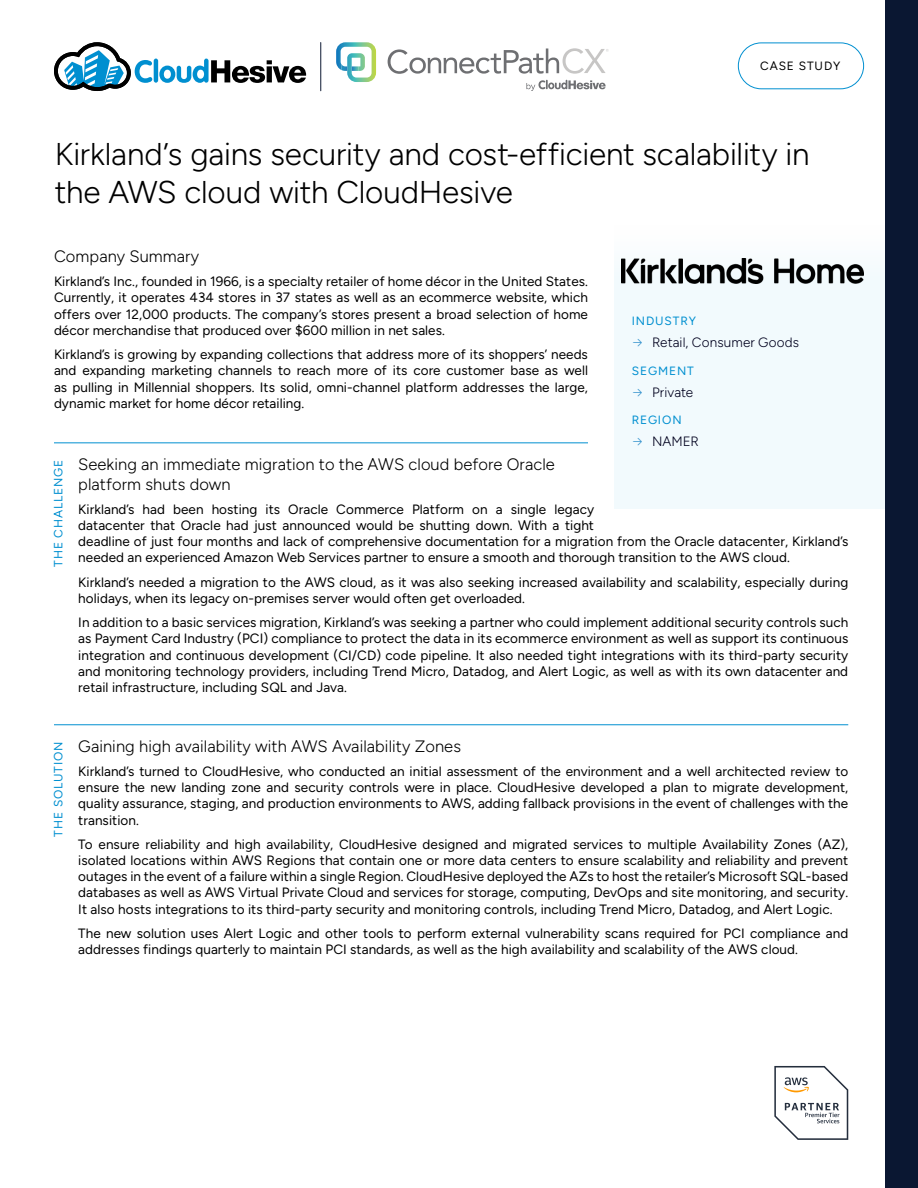
<style>
.page{position:relative;width:918px;height:1188px;background:#fff}
.page>*{position:absolute;margin:0;border:0;box-sizing:border-box;transform-origin:0 0}
.t1{font:300 31.5px/37.8px "Figtree";letter-spacing:-.005em;color:#000}
.t2{font:300 16.5px/19.8px "Figtree";letter-spacing:.005em;color:#000}
.t3{font:13.5px/16.2px "Figtree";letter-spacing:.005em;color:#000;text-align:justify}
.t4{font:300 13.5px "Figtree";letter-spacing:.01em;color:#00001d}
.t5{font:12px "Figtree";letter-spacing:.075em;color:#008fd0}
.t6{font:12px "Figtree";letter-spacing:.075em;color:#000}
.s1{font-family:"Inter";font-weight:400;font-size:12px;color:#3190cc}
</style>
<div class="page">
<div style="left:885px;top:0;width:33px;height:1188px;background:#0a1732"></div>
<div style="left:738px;top:43px;width:126px;height:46px;border:1px solid #008fd0;border-radius:23px"></div>
<hr style="left:154px;top:59px;width:4px;height:24px;background:#008fd0;border-radius:2px">
<svg style="left:159px;top:59px;width:147px;height:24px"></svg>
<svg style="left:54px;top:42px;width:98px;height:49px"></svg>
<svg style="left:336px;top:42px;width:36px;height:36px"></svg>
<svg style="left:388px;top:48px;width:221px;height:26px"></svg>
<svg style="left:526px;top:80px;width:80px;height:11px"></svg>
<hr style="left:321px;top:43px;width:1px;height:48px;background:#0c1832">
<hr style="left:54px;top:443px;width:534px;height:1px;background:#008fd0">
<hr style="left:54px;top:725px;width:794px;height:1px;background:#008fd0">
<svg style="left:774px;top:1066px;width:74px;height:74px"></svg>
<div style="left:614px;top:225px;width:271px;height:284px;background:#f2fafd"></div>
<img style="left:621px;top:258px;width:242px;height:25px">
<p class="t6" style="left:760px;top:59px;width:82px">CASE STUDY</p>
<h1 class="t1" style="left:55px;top:135px;width:756px">Kirkland’s gains security and cost-efficient scalability in the AWS cloud with CloudHesive</h1>
<p class="t2" style="left:54px;top:246px;width:147px">Company Summary</p>
<p class="t3" style="left:54px;top:273px;width:536px">Kirkland’s Inc., founded in 1966, is a specialty retailer of home décor in the United States.<br>Currently, it operates 434 stores in 37 states as well as an ecommerce website, which offers over 12,000 products. The company’s stores present a broad selection of home décor merchandise that produced over $600 million in net sales.</p>
<p class="t3" style="left:54px;top:346px;width:536px">Kirkland’s is growing by expanding collections that address more of its shoppers’ needs and expanding marketing channels to reach more of its core customer base as well as pulling in Millennial shoppers. Its solid, omni-channel platform addresses the large, dynamic market for home décor retailing.</p>
<p class="t5" style="left:632px;top:314px;width:66px">INDUSTRY</p>
<p class="t4" style="left:632px;top:335px;width:169px"><span class="s1">→</span> Retail, Consumer Goods</p>
<p class="t5" style="left:632px;top:364px;width:64px">SEGMENT</p>
<p class="t4" style="left:632px;top:384px;width:63px"><span class="s1">→</span> Private</p>
<p class="t5" style="left:632px;top:413px;width:51px">REGION</p>
<p class="t4" style="left:632px;top:434px;width:69px"><span class="s1">→</span> NAMER</p>
<p class="t5" style="left:51px;top:567px;width:109px;rotate:-90deg">THE CHALLENGE</p>
<p class="t2" style="left:78px;top:454px;width:478px">Seeking an immediate migration to the AWS cloud before Oracle platform shuts down</p>
<p class="t3" style="left:78px;top:501px;width:772px;text-align:left">Kirkland’s had been hosting its Oracle Commerce Platform on a single legacy<br>datacenter that Oracle had just announced would be shutting down. With a tight<br>deadline of just four months and lack of comprehensive documentation for a migration from the Oracle datacenter, Kirkland’s needed an experienced Amazon Web Services partner to ensure a smooth and thorough transition to the AWS cloud.</p>
<p class="t3" style="left:78px;top:574px;width:771px">Kirkland’s needed a migration to the AWS cloud, as it was also seeking increased availability and scalability, especially during holidays, when its legacy on-premises server would often get overloaded.</p>
<p class="t3" style="left:78px;top:614px;width:772px">In addition to a basic services migration, Kirkland’s was seeking a partner who could implement additional security controls such as Payment Card Industry (PCI) compliance to protect the data in its ecommerce environment as well as support its continuous integration and continuous development (CI/CD) code pipeline. It also needed tight integrations with its third-party security and monitoring technology providers, including Trend Micro, Datadog, and Alert Logic, as well as with its own datacenter and retail infrastructure, including SQL and Java.</p>
<p class="t5" style="left:51px;top:837px;width:97px;rotate:-90deg">THE SOLUTION</p>
<p class="t2" style="left:78px;top:736px;width:384px">Gaining high availability with AWS Availability Zones</p>
<p class="t3" style="left:78px;top:763px;width:772px">Kirkland’s turned to CloudHesive, who conducted an initial assessment of the environment and a well architected review to ensure the new landing zone and security controls were in place. CloudHesive developed a plan to migrate development, quality assurance, staging, and production environments to AWS, adding fallback provisions in the event of challenges with the transition.</p>
<p class="t3" style="left:78px;top:836px;width:772px">To ensure reliability and high availability, CloudHesive designed and migrated services to multiple Availability Zones (AZ), isolated locations within AWS Regions that contain one or more data centers to ensure scalability and reliability and prevent outages in the event of a failure within a single Region. CloudHesive deployed the AZs to host the retailer’s Microsoft SQL-based databases as well as AWS Virtual Private Cloud and services for storage, computing, DevOps and site monitoring, and security.<br>It also hosts integrations to its third-party security and monitoring controls, including Trend Micro, Datadog, and Alert Logic.</p>
<p class="t3" style="left:78px;top:925px;width:772px">The new solution uses Alert Logic and other tools to perform external vulnerability scans required for PCI compliance and addresses findings quarterly to maintain PCI standards, as well as the high availability and scalability of the AWS cloud.</p>
</div>
